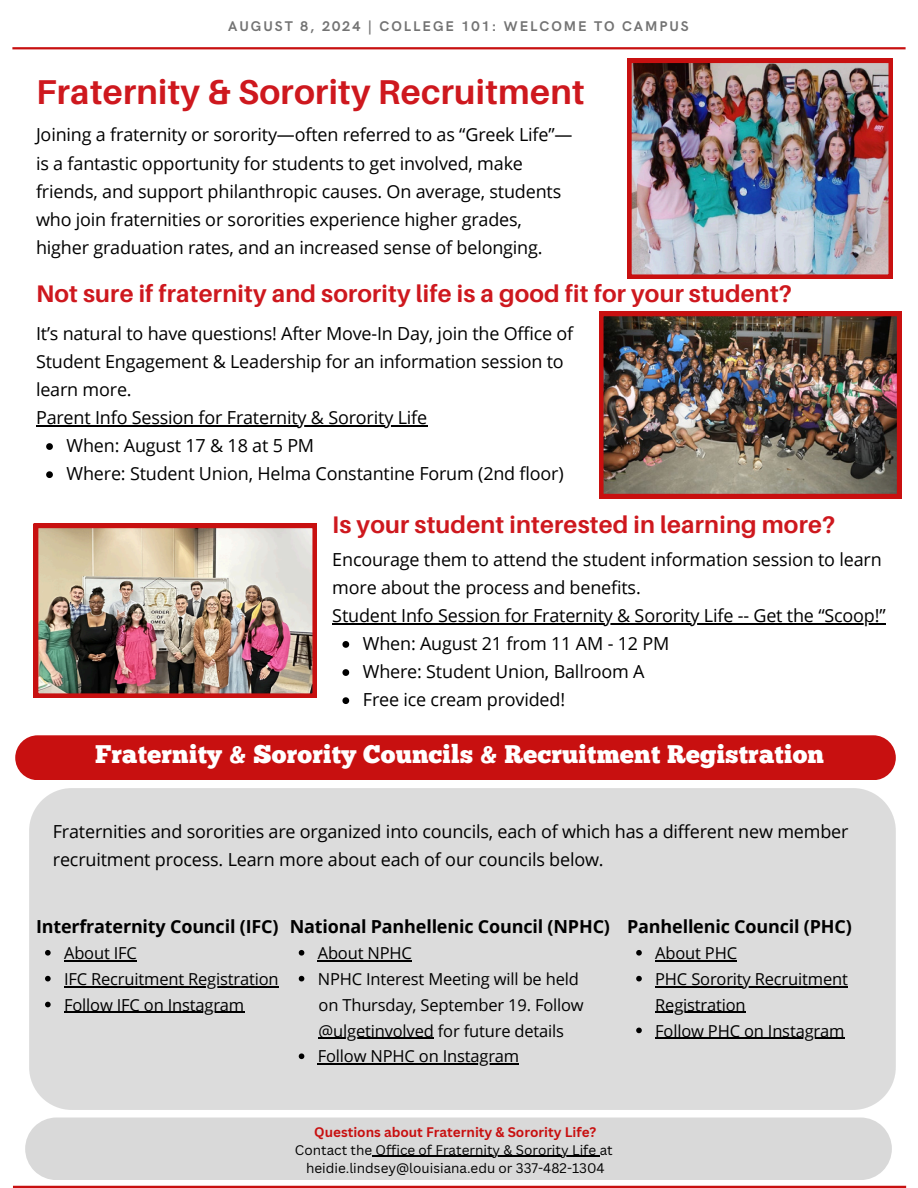
<style>
.page{position:relative;width:918px;height:1188px;background:#fff}
.page>*{position:absolute;margin:0;border:0;box-sizing:border-box;transform-origin:0 0}
.t1{font:700 34.5px "Aileron";letter-spacing:.01em;color:#ce181e}
.t2{font:25.5px "Chunk Five";letter-spacing:.01em;color:#fff}
.t3{font:700 24px "Aileron";letter-spacing:.01em;color:#ce181e}
.t4{font:18px/28.2px "Open Sans";letter-spacing:-.01em;color:#000}
.t5{font:700 18px "Open Sans";letter-spacing:-.01em;color:#000}
.t6{font:16.5px/25.8px "Open Sans";letter-spacing:-.01em;color:#000}
.t7{font:700 14.1px "HK Grotesk";letter-spacing:.14em;color:#737373}
.t8{font:13.5px "Canva Sans";color:#000}
.t9{font:700 13.5px "Canva Sans";color:#c81010}
</style>
<div class="page">
<hr style="left:12px;top:47px;width:894px;height:2px;background:#c81010">
<hr style="left:13px;top:1186px;width:893px;height:2px;background:#c81010">
<div style="left:15px;top:735px;width:881px;height:45px;background:#c81010;border-radius:22px"></div>
<div style="left:25px;top:1118px;width:867px;height:62px;background:#d9d9d9"></div>
<div style="left:29px;top:788px;width:866px;height:322px;background:#dcdcdc"></div>
<img style="left:599px;top:312px;width:302px;height:186px">
<img style="left:34px;top:524px;width:283px;height:174px">
<img style="left:627px;top:59px;width:266px;height:220px">
<hr style="left:332px;top:623px;width:554px;height:1px;background:#000">
<svg style="left:342px;top:641px;width:7px;height:7px"></svg>
<svg style="left:342px;top:669px;width:7px;height:7px"></svg>
<svg style="left:342px;top:697px;width:7px;height:7px"></svg>
<hr style="left:36px;top:425px;width:391px;height:1px;background:#000">
<svg style="left:46px;top:443px;width:7px;height:7px"></svg>
<svg style="left:46px;top:471px;width:7px;height:7px"></svg>
<svg style="left:45px;top:950px;width:6px;height:6px"></svg>
<hr style="left:64px;top:960px;width:73px;height:1px;background:#000">
<svg style="left:45px;top:976px;width:6px;height:5px"></svg>
<hr style="left:64px;top:986px;width:215px;height:1px;background:#000">
<svg style="left:45px;top:1002px;width:6px;height:5px"></svg>
<hr style="left:64px;top:1012px;width:180px;height:1px;background:#000">
<svg style="left:299px;top:950px;width:5px;height:6px"></svg>
<hr style="left:318px;top:960px;width:94px;height:1px;background:#000">
<svg style="left:299px;top:976px;width:5px;height:5px"></svg>
<hr style="left:319px;top:1038px;width:115px;height:1px;background:#000">
<svg style="left:299px;top:1053px;width:5px;height:6px"></svg>
<hr style="left:318px;top:1064px;width:201px;height:1px;background:#000">
<svg style="left:636px;top:950px;width:6px;height:6px"></svg>
<hr style="left:655px;top:960px;width:82px;height:1px;background:#000">
<svg style="left:636px;top:976px;width:6px;height:5px"></svg>
<hr style="left:655px;top:986px;width:193px;height:1px;background:#000">
<hr style="left:655px;top:1012px;width:91px;height:1px;background:#000">
<svg style="left:636px;top:1028px;width:6px;height:5px"></svg>
<hr style="left:655px;top:1038px;width:189px;height:1px;background:#000">
<hr style="left:372px;top:1156px;width:228px;height:1px;background:#000">
<h2 class="t7" style="left:228px;top:18px;width:462px">AUGUST 8, 2024 | COLLEGE 101: WELCOME TO CAMPUS</h2>
<p class="t1" style="left:36px;top:70px;width:550px">Fraternity &amp; Sorority Recruitment</p>
<h5 class="t4" style="left:36px;top:120px;width:538px">Joining a fraternity or sorority—often referred to as “Greek Life”— is a fantastic opportunity for students to get involved, make friends, and support philanthropic causes. On average, students who join fraternities or sororities experience higher grades, higher graduation rates, and an increased sense of belonging.</h5>
<h5 class="t3" style="left:36px;top:279px;width:758px">Not sure if fraternity and sorority life is a good fit for your student?</h5>
<p class="t4" style="left:36px;top:319px;width:539px">It’s natural to have questions! After Move-In Day, join the Office of<br>Student Engagement &amp; Leadership for an information session to learn more.</p>
<p class="t4" style="left:67px;top:403px;width:499px;text-indent:-31px">Parent Info Session for Fraternity &amp; Sorority Life<br>When: August 17 &amp; 18 at 5 PM<br>Where: Student Union, Helma Constantine Forum (2nd floor)</p>
<p class="t3" style="left:332px;top:509px;width:505px">Is your student interested in learning more?</p>
<p class="t4" style="left:332px;top:545px;width:551px">Encourage them to attend the student information session to learn more about the process and benefits.</p>
<h2 class="t4" style="left:363px;top:601px;width:524px;text-indent:-31px">Student Info Session for Fraternity &amp; Sorority Life -- Get the “Scoop!”<br>When: August 21 from 11 AM - 12 PM<br>Where: Student Union, Ballroom A</h2>
<p class="t4" style="left:363px;top:685px;width:204px">Free ice cream provided!</p>
<h5 class="t2" style="left:95px;top:744px;width:731px">Fraternity &amp; Sorority Councils &amp; Recruitment Registration</h5>
<p class="t4" style="left:53px;top:817px;width:797px">Fraternities and sororities are organized into councils, each of which has a different new member recruitment process. Learn more about each of our councils below.</p>
<h3 class="t5" style="left:36px;top:914px;width:244px">Interfraternity Council (IFC)</h3>
<h5 class="t6" style="left:64px;top:940px;width:74px">About IFC</h5>
<h4 class="t6" style="left:64px;top:966px;width:216px">IFC Recruitment Registration</h4>
<p class="t6" style="left:64px;top:991px;width:182px">Follow IFC on Instagram</p>
<p class="t5" style="left:290px;top:914px;width:322px">National Panhellenic Council (NPHC)</p>
<p class="t6" style="left:318px;top:940px;width:96px">About NPHC</p>
<h4 class="t6" style="left:318px;top:966px;width:263px">NPHC Interest Meeting will be held</h4>
<p class="t6" style="left:319px;top:991px;width:267px">on Thursday, September 19. Follow</p>
<p class="t6" style="left:318px;top:1017px;width:248px">@ulgetinvolved for future details<br>Follow NPHC on Instagram</p>
<h5 class="t5" style="left:627px;top:914px;width:226px">Panhellenic Council (PHC)</h5>
<p class="t6" style="left:655px;top:940px;width:83px">About PHC</p>
<h4 class="t6" style="left:655px;top:966px;width:194px">PHC Sorority Recruitment</h4>
<p class="t6" style="left:655px;top:991px;width:191px">Registration<br>Follow PHC on Instagram</p>
<p class="t9" style="left:314px;top:1122px;width:284px">Questions about Fraternity &amp; Sorority Life?</p>
<p class="t8" style="left:295px;top:1140px;width:319px">Contact the Office of Fraternity &amp; Sorority Life at</p>
<p class="t8" style="left:306px;top:1158px;width:300px">heidie.lindsey@louisiana.edu or 337-482-1304</p>
</div>
